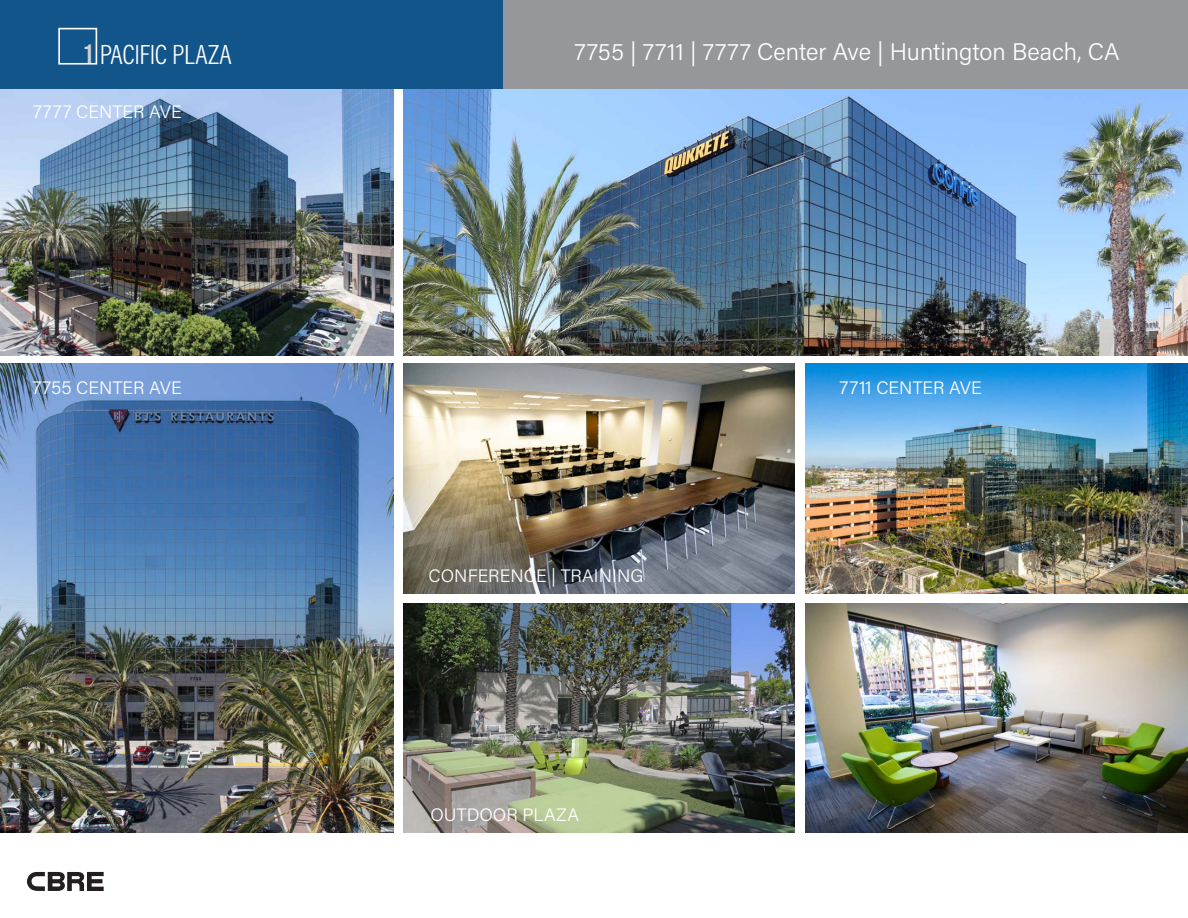
<style>
.page{position:relative;width:1188px;height:918px;background:#fff}
.page>*{position:absolute;margin:0;border:0;box-sizing:border-box;transform-origin:0 0}
.t1{font:300 28.05px "Acumin Pro Cond";letter-spacing:-.01em;color:#fff}
.t2{font:300 24px "Acumin Pro";color:#fff}
.t3{font:300 18px "Acumin Pro";color:#fff}
.s1{font-family:"Bebas Neue";font-weight:400;color:#d1d2d4}
.s2{font-family:"Mr Eaves XL San Nar OT";font-weight:400;font-size:31.65px}
</style>
<div class="page">
<img style="left:404px;top:364px;width:391px;height:229px">
<img style="left:805px;top:364px;width:383px;height:229px">
<img style="left:0;top:89px;width:393px;height:266px">
<img style="left:404px;top:89px;width:784px;height:266px">
<img style="left:404px;top:604px;width:391px;height:229px">
<img style="left:0;top:364px;width:393px;height:469px">
<img style="left:805px;top:604px;width:383px;height:229px">
<div style="left:0;top:0;width:523px;height:89px;background:#12558a"></div>
<div style="left:58px;top:28px;width:39px;height:37px;border:2px solid #fff"></div>
<div style="left:503px;top:0;width:685px;height:89px;background:#95979a"></div>
<svg style="left:27px;top:872px;width:77px;height:19px"></svg>
<p class="t1" style="left:83px;top:37px;width:151px"><span class="s1">1</span> PACI<span class="s2">F</span>IC P<span class="s2">L</span>A<span class="s2">Z</span>A</p>
<p class="t2" style="left:575px;top:35px;width:547px">7755 | 7711 | 7777 Center Ave | Huntington Beach, CA</p>
<p class="t3" style="left:33px;top:99px;width:150px">7777 CENTER AVE</p>
<p class="t3" style="left:33px;top:375px;width:151px">7755 CENTER AVE</p>
<p class="t3" style="left:840px;top:375px;width:144px">7711 CENTER AVE</p>
<p class="t3" style="left:428px;top:563px;width:216px">CONFERENCE | TRAINING</p>
<p class="t3" style="left:430px;top:802px;width:150px">OUTDOOR PLAZA</p>
</div>
